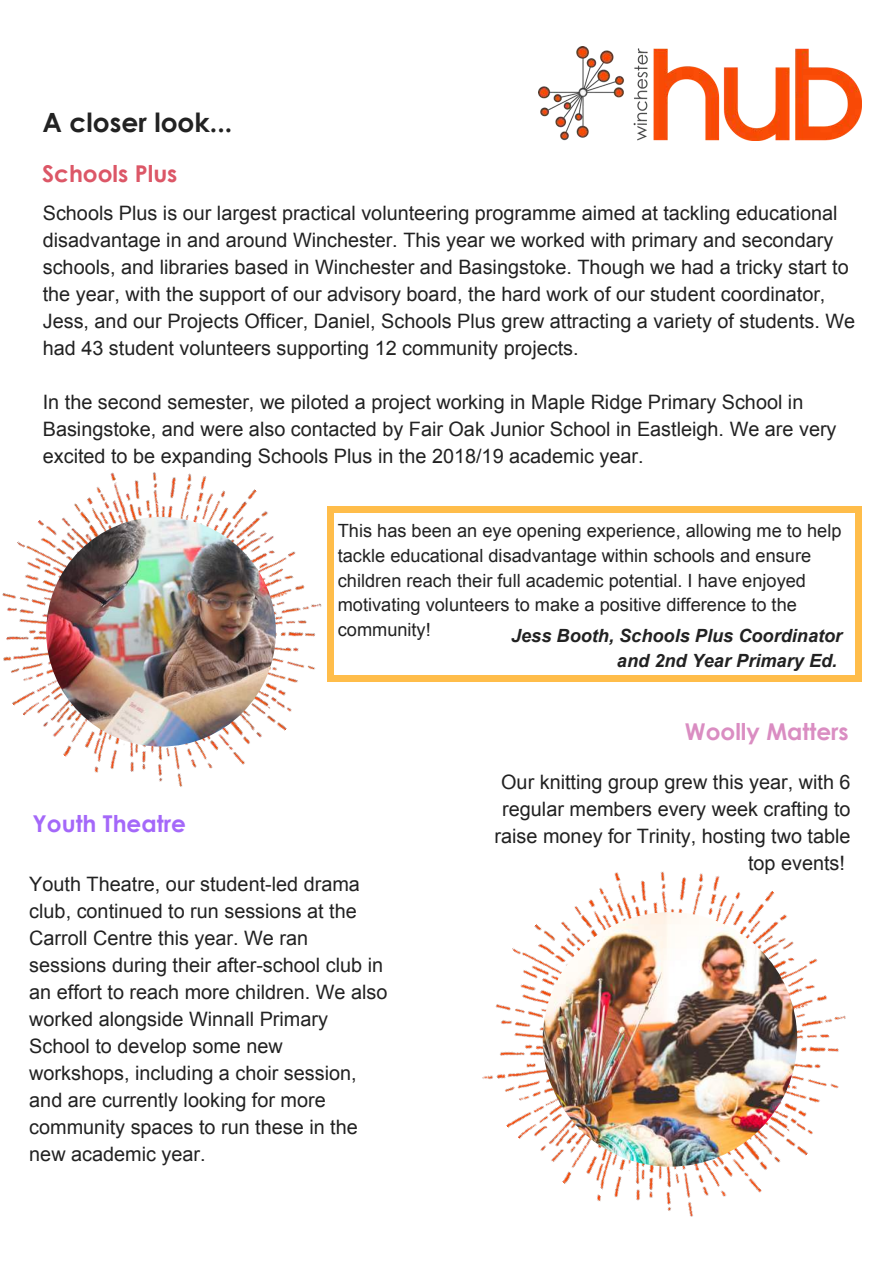
<style>
.page{position:relative;width:893px;height:1263px;background:#fff}
.page>*{position:absolute;margin:0;border:0;box-sizing:border-box;transform-origin:0 0}
.t1{font:700 26.55px "Century Gothic";color:#222}
.t2{font:700 23.25px "Century Gothic";color:#da8dc2}
.t3{font:700 23.25px "Century Gothic";color:#a468f9}
.t4{font:700 23.25px "Century Gothic";color:#dc5767}
.t5{font:19.8px/27px "Arial";color:#222}
.t6{font:18.15px/24.8px "Arial";color:#222}
.t7{font:italic 700 18.15px/24.8px "Arial";color:#222;text-align:right}
</style>
<div class="page">
<img style="left:538px;top:46px;width:323px;height:95px">
<img style="left:2px;top:472px;width:386px;height:315px">
<img style="left:482px;top:871px;width:364px;height:346px">
<img style="left:46px;top:517px;width:230px;height:229px;border-radius:50%">
<img style="left:543px;top:912px;width:254px;height:254px;border-radius:50%">
<svg style="left:856px;top:676px;width:6px;height:6px"></svg>
<div style="left:327px;top:512px;width:6px;height:164px;background:#ffbd4a"></div>
<svg style="left:327px;top:676px;width:6px;height:6px"></svg>
<div style="left:856px;top:512px;width:6px;height:164px;background:#ffbd4a"></div>
<div style="left:333px;top:676px;width:523px;height:6px;background:#ffbd4a"></div>
<svg style="left:856px;top:506px;width:6px;height:6px"></svg>
<svg style="left:327px;top:506px;width:6px;height:6px"></svg>
<div style="left:333px;top:506px;width:523px;height:6px;background:#ffbd4a"></div>
<h1 class="t1" style="left:43px;top:102px;width:191px">A closer look...</h1>
<p class="t4" style="left:42px;top:156px;width:137px">Schools Plus</p>
<p class="t5" style="left:43px;top:199px;width:814px">Schools Plus is our largest practical volunteering programme aimed at tackling educational disadvantage in and around Winchester. This year we worked with primary and secondary schools, and libraries based in Winchester and Basingstoke. Though we had a tricky start to the year, with the support of our advisory board, the hard work of our student coordinator, Jess, and our Projects Officer, Daniel, Schools Plus grew attracting a variety of students. We had 43 student volunteers supporting 12 community projects.</p>
<p class="t5" style="left:43px;top:388px;width:795px">In the second semester, we piloted a project working in Maple Ridge Primary School in<br>Basingstoke, and were also contacted by Fair Oak Junior School in Eastleigh. We are very excited to be expanding Schools Plus in the 2018/19 academic year.</p>
<p class="t6" style="left:338px;top:519px;width:505px">This has been an eye opening experience, allowing me to help tackle educational disadvantage within schools and ensure children reach their full academic potential. I have enjoyed motivating volunteers to make a positive difference to the community!</p>
<p class="t7" style="left:511px;top:624px;width:333px">Jess Booth, Schools Plus Coordinator and 2nd Year Primary Ed.</p>
<p class="t3" style="left:33px;top:806px;width:155px">Youth Theatre</p>
<p class="t5" style="left:29px;top:870px;width:360px">Youth Theatre, our student-led drama club, continued to run sessions at the Carroll Centre this year. We ran sessions during their after-school club in an effort to reach more children. We also worked alongside Winnall Primary School to develop some new workshops, including a choir session, and are currently looking for more community spaces to run these in the new academic year.</p>
<p class="t2" style="left:685px;top:714px;width:165px">Woolly Matters</p>
<p class="t5" style="left:495px;top:769px;width:358px;text-align:right">Our knitting group grew this year, with 6 regular members every week crafting to raise money for Trinity, hosting two table top events!</p>
</div>
